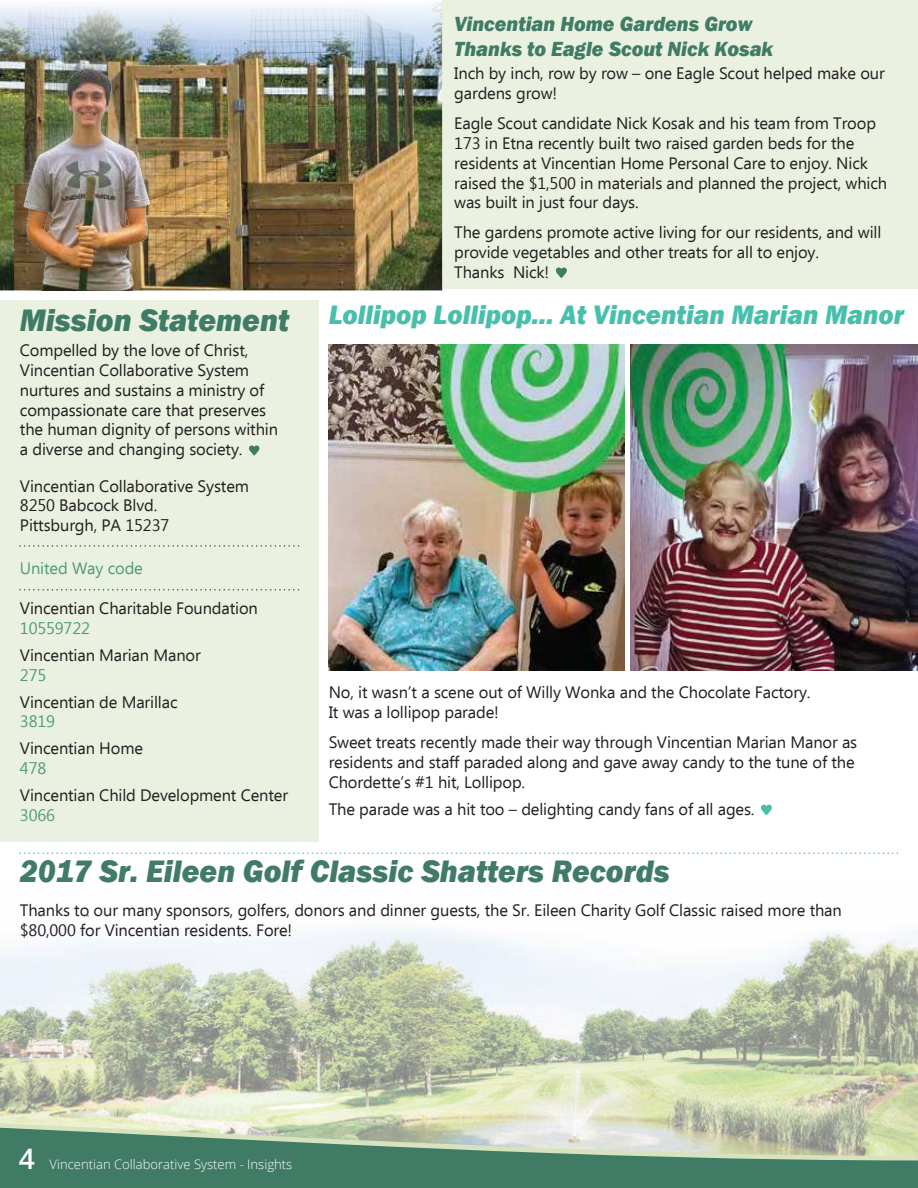
<style>
.page{position:relative;width:918px;height:1188px;background:#fff}
.page>*{position:absolute;margin:0;border:0;box-sizing:border-box;transform-origin:0 0}
.t1{font:italic 800 31.95px "Franklin Gothic";color:#407b66;scale:.96 1}
.t2{font:italic 800 27.45px "Franklin Gothic";color:#47bfab;scale:.96 1}
.t3{font:italic 800 21px/25.2px "Franklin Gothic";color:#407b66;scale:.96 1}
.t4{font:16.5px/19.8px "Ebrima";letter-spacing:-.01em;color:#231f20}
.t5{font:16.5px "Ebrima";letter-spacing:-.01em;color:#4e9a7f}
.t6{font:300 13.05px "Open Sans";color:#fff}
.s1{font-weight:600;font-size:28.2px}
</style>
<div class="page">
<img style="left:161px;top:157px;width:281px;height:133px">
<img style="left:0;top:157px;width:161px;height:133px">
<img style="left:0;top:915px;width:918px;height:208px">
<img style="left:0;top:2px;width:442px;height:155px">
<img style="left:329px;top:344px;width:295px;height:327px">
<img style="left:630px;top:344px;width:288px;height:327px">
<svg style="left:0;top:1123px;width:918px;height:5px;background:#d3d8bf"></svg>
<svg style="left:0;top:1128px;width:918px;height:60px;background:#6d9781"></svg>
<div style="left:442px;top:0;width:476px;height:289px;background:#ebf1e0"></div>
<div style="left:0;top:300px;width:319px;height:541px;background:#ebf1e0"></div>
<svg style="left:20px;top:589px;width:279px;height:2px"></svg>
<svg style="left:20px;top:545px;width:279px;height:2px"></svg>
<svg style="left:249px;top:445px;width:10px;height:11px"></svg>
<svg style="left:20px;top:852px;width:879px;height:2px"></svg>
<svg style="left:761px;top:805px;width:11px;height:10px"></svg>
<svg style="left:556px;top:268px;width:11px;height:10px"></svg>
<p class="t3" style="left:454px;top:11px;width:334px">Vincentian Home Gardens Grow<br>Thanks to Eagle Scout Nick Kosak</p>
<h1 class="t1" style="left:20px;top:299px;width:282px">Mission Statement</h1>
<p class="t4" style="left:20px;top:342px;width:260px">Compelled by the love of Christ, Vincentian Collaborative System nurtures and sustains a ministry of compassionate care that preserves the human dignity of persons within a diverse and changing society.</p>
<p class="t4" style="left:20px;top:477px;width:231px">Vincentian Collaborative System<br>8250 Babcock Blvd.<br>Pittsburgh, PA 15237</p>
<p class="t5" style="left:20px;top:556px;width:124px">United Way code</p>
<p class="t4" style="left:20px;top:599px;width:240px">Vincentian Charitable Foundation</p>
<p class="t5" style="left:20px;top:616px;width:72px">10559722</p>
<p class="t4" style="left:20px;top:646px;width:182px">Vincentian Marian Manor</p>
<p class="t5" style="left:20px;top:663px;width:28px">275</p>
<p class="t4" style="left:20px;top:693px;width:159px">Vincentian de Marillac</p>
<p class="t5" style="left:20px;top:710px;width:37px">3819</p>
<p class="t4" style="left:20px;top:740px;width:125px">Vincentian Home</p>
<p class="t5" style="left:20px;top:757px;width:28px">478</p>
<p class="t4" style="left:20px;top:786px;width:270px">Vincentian Child Development Center</p>
<p class="t5" style="left:20px;top:803px;width:37px">3066</p>
<p class="t4" style="left:454px;top:65px;width:432px">Inch by inch, row by row – one Eagle Scout helped make our gardens grow!</p>
<p class="t4" style="left:454px;top:115px;width:434px">Eagle Scout candidate Nick Kosak and his team from Troop 173 in Etna recently built two raised garden beds for the residents at Vincentian Home Personal Care to enjoy. Nick raised the $1,500 in materials and planned the project, which was built in just four days.</p>
<p class="t4" style="left:454px;top:224px;width:429px">The gardens promote active living for our residents, and will provide vegetables and other treats for all to enjoy.<br>Thanks Nick!</p>
<h2 class="t2" style="left:329px;top:297px;width:601px">Lollipop Lollipop... At Vincentian Marian Manor</h2>
<p class="t4" style="left:329px;top:684px;width:483px">No, it wasn’t a scene out of Willy Wonka and the Chocolate Factory.<br>It was a lollipop parade!</p>
<p class="t4" style="left:329px;top:733px;width:530px">Sweet treats recently made their way through Vincentian Marian Manor as residents and staff paraded along and gave away candy to the tune of the<br>Chordette’s #1 hit, Lollipop.</p>
<p class="t4" style="left:329px;top:800px;width:427px">The parade was a hit too – delighting candy fans of all ages.</p>
<h1 class="t1" style="left:20px;top:850px;width:678px">2017 Sr. Eileen Golf Classic Shatters Records</h1>
<p class="t4" style="left:20px;top:901px;width:823px">Thanks to our many sponsors, golfers, donors and dinner guests, the Sr. Eileen Charity Golf Classic raised more than $80,000 for Vincentian residents. Fore!</p>
<p class="t6" style="left:19px;top:1155px;width:275px"><span class="s1">4</span> Vincentian Collaborative System - Insights</p>
</div>
